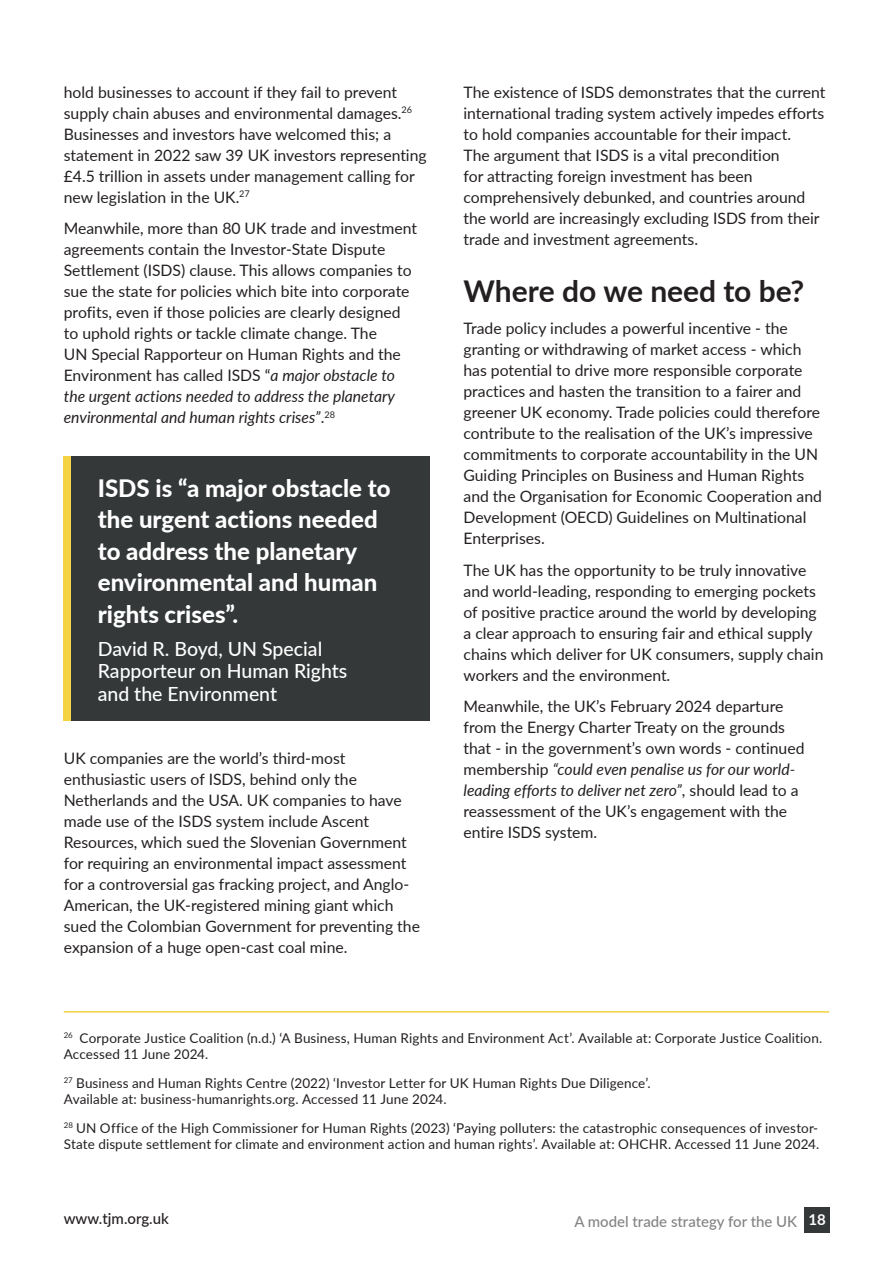
<style>
.page{position:relative;width:893px;height:1263px;background:#fff}
.page>*{position:absolute;margin:0;border:0;box-sizing:border-box;transform-origin:0 0}
.t1{font:700 30px "Lato";color:#231f20}
.t2{font:800 24px/31.5px "Lato";color:#fff}
.t3{font:500 19.5px/22.5px "Lato";color:#fff}
.t4{font:15.75px/21px "Lato";color:#231f20}
.t5{font:500 15px "Lato";color:#838384}
.t6{font:500 15px "Lato";color:#231f20}
.t7{font:13.5px/16.5px "Lato";letter-spacing:.01em;color:#231f20}
.s1{font-style:italic}
.s2{font-weight:700;color:#fff}
</style>
<div class="page">
<div style="left:804px;top:1208px;width:26px;height:25px;background:#343838"></div>
<div style="left:64px;top:456px;width:365px;height:265px;background:#343838"></div>
<div style="left:64px;top:456px;width:7px;height:265px;background:#f3d243"></div>
<hr style="left:64px;top:1011px;width:765px;height:1px;background:#f3d243">
<p class="t4" style="left:64px;top:81px;width:364px">hold businesses to account if they fail to prevent supply chain abuses and environmental damages.<sup>26<br></sup>Businesses and investors have welcomed this; a statement in 2022 saw 39 UK investors representing £4.5 trillion in assets under management calling for new legislation in the UK.<sup>27</sup></p>
<p class="t4" style="left:64px;top:217px;width:355px">Meanwhile, more than 80 UK trade and investment agreements contain the Investor-State Dispute Settlement (ISDS) clause. This allows companies to sue the state for policies which bite into corporate profits, even if those policies are clearly designed to uphold rights or tackle climate change. The<br>UN Special Rapporteur on Human Rights and the Environment has called ISDS “<span class="s1">a major obstacle to the urgent actions needed to address the planetary environmental and human rights crises”</span>.<sup>28</sup></p>
<h2 class="t2" style="left:98px;top:471px;width:294px">ISDS is “a major obstacle to the urgent actions needed to address the planetary environmental and human rights crises”.</h2>
<p class="t3" style="left:98px;top:637px;width:251px">David R. Boyd, UN Special<br>Rapporteur on Human Rights and the Environment</p>
<p class="t4" style="left:64px;top:747px;width:358px">UK companies are the world’s third-most enthusiastic users of ISDS, behind only the Netherlands and the USA. UK companies to have made use of the ISDS system include Ascent Resources, which sued the Slovenian Government for requiring an environmental impact assessment for a controversial gas fracking project, and Anglo-American, the UK-registered mining giant which sued the Colombian Government for preventing the expansion of a huge open-cast coal mine.</p>
<p class="t4" style="left:463px;top:81px;width:363px">The existence of ISDS demonstrates that the current international trading system actively impedes efforts to hold companies accountable for their impact.<br>The argument that ISDS is a vital precondition<br>for attracting foreign investment has been comprehensively debunked, and countries around the world are increasingly excluding ISDS from their trade and investment agreements.</p>
<h1 class="t1" style="left:463px;top:269px;width:342px">Where do we need to be?</h1>
<p class="t4" style="left:463px;top:317px;width:360px">Trade policy includes a powerful incentive - the granting or withdrawing of market access - which has potential to drive more responsible corporate practices and hasten the transition to a fairer and greener UK economy. Trade policies could therefore contribute to the realisation of the UK’s impressive commitments to corporate accountability in the UN Guiding Principles on Business and Human Rights and the Organisation for Economic Cooperation and Development (OECD) Guidelines on Multinational Enterprises.</p>
<p class="t4" style="left:463px;top:559px;width:361px">The UK has the opportunity to be truly innovative and world-leading, responding to emerging pockets of positive practice around the world by developing a clear approach to ensuring fair and ethical supply chains which deliver for UK consumers, supply chain workers and the environment.</p>
<p class="t4" style="left:463px;top:695px;width:342px">Meanwhile, the UK’s February 2024 departure from the Energy Charter Treaty on the grounds that - in the government’s own words - continued membership <span class="s1">“could even penalise us for our world&shy;leading efforts to deliver net zero”</span>, should lead to a reassessment of the UK’s engagement with the entire ISDS system.</p>
<p class="t7" style="left:64px;top:1029px;width:760px"><sup>26</sup> Corporate Justice Coalition (n.d.) ‘A Business, Human Rights and Environment Act’. Available at: Corporate Justice Coalition.<br>Accessed 11 June 2024.</p>
<p class="t7" style="left:64px;top:1074px;width:588px"><sup>27</sup> Business and Human Rights Centre (2022) ‘Investor Letter for UK Human Rights Due Diligence’.<br>Available at: business-humanrights.org. Accessed 11 June 2024.</p>
<p class="t7" style="left:64px;top:1119px;width:757px"><sup>28</sup> UN Office of the High Commissioner for Human Rights (2023) ‘Paying polluters: the catastrophic consequences of investor-<br>State dispute settlement for climate and environment action and human rights’. Available at: OHCHR. Accessed 11 June 2024.</p>
<p class="t6" style="left:64px;top:1208px;width:107px">www.tjm.org.uk</p>
<p class="t5" style="left:574px;top:1210px;width:253px">A model trade strategy for the UK <span class="s2">18</span></p>
</div>
